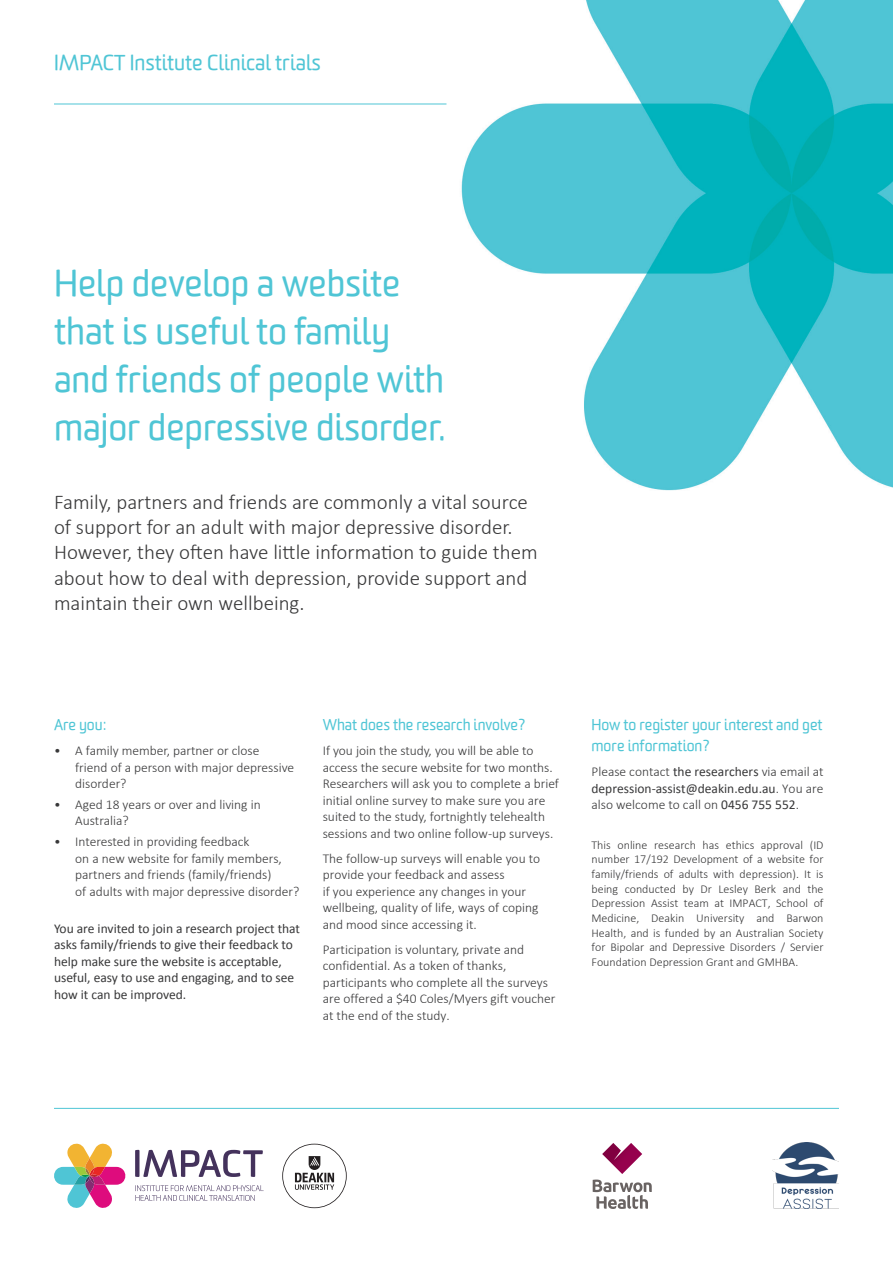
<style>
.page{position:relative;width:893px;height:1263px;background:#fff}
.page>*{position:absolute;margin:0;border:0;box-sizing:border-box;transform-origin:0 0}
.Sub_heading{font:36px/48px "Worldly";color:#4fc5d5}
.t1{font:300 21px/25.2px "Calibri";color:#383839}
.Sub_heading-2{font:21px "Worldly";color:#4fc5d5}
.Body{font:15px/21px "Worldly";color:#4fc5d5}
.Sub_heading-3{font:15px "Worldly";color:#4fc5d5}
.Body-2{font:300 13.5px/16.5px "Calibri";color:#383839}
.Body-3{font:13.5px/16.5px "Calibri";color:#383839}
.Body-4{font:300 12px/14.7px "Calibri";color:#383839;text-align:justify}
.s1{font-weight:300}
</style>
<div class="page">
<img style="left:54px;top:0;width:839px;height:1209px">
<svg style="left:593px;top:1143px;width:59px;height:66px"></svg>
<svg style="left:136px;top:1185px;width:128px;height:16px"></svg>
<svg style="left:282px;top:1144px;width:65px;height:64px"></svg>
<svg style="left:135px;top:1150px;width:128px;height:27px"></svg>
<svg style="left:54px;top:1143px;width:72px;height:66px"></svg>
<img style="left:773px;top:1143px;width:66px;height:66px">
<hr style="left:54px;top:104px;width:392px;height:1px;background:#4fc5d5">
<hr style="left:54px;top:1108px;width:785px;height:1px;background:#4fc5d5">
<p class="Sub_heading-2" style="left:54px;top:49px;width:268px">IMPACT Institute Clinical trials</p>
<p class="Sub_heading" style="left:54px;top:260px;width:393px">Help develop a website that is useful to family and friends of people with major depressive disorder.</p>
<p class="t1" style="left:54px;top:488px;width:485px">Family, partners and friends are commonly a vital source of support for an adult with major depressive disorder.<br>However, they often have little information to guide them about how to deal with depression, provide support and maintain their own wellbeing.</p>
<p class="Sub_heading-3" style="left:54px;top:716px;width:54px">Are you:</p>
<p class="Body-2" style="left:75px;top:742px;width:220px;text-indent:-21px">• A family member, partner or close friend of a person with major depressive disorder?</p>
<p class="Body-2" style="left:75px;top:795px;width:187px;text-indent:-21px">• Aged 18 years or over and living in<br>Australia?</p>
<p class="Body-2" style="left:75px;top:833px;width:226px;text-indent:-21px">• Interested in providing feedback<br>on a new website for family members, partners and friends (family/friends)<br>of adults with major depressive disorder?</p>
<p class="Body-3" style="left:54px;top:920px;width:248px">You are invited to join a research project that asks family/friends to give their feedback to help make sure the website is acceptable, useful, easy to use and engaging, and to see how it can be improved.</p>
<p class="Body" style="left:323px;top:715px;width:205px">What does the research involve?</p>
<p class="Body-2" style="left:323px;top:742px;width:238px">If you join the study, you will be able to access the secure website for two months.<br>Researchers will ask you to complete a brief initial online survey to make sure you are suited to the study, fortnightly telehealth sessions and two online follow-up surveys.</p>
<p class="Body-2" style="left:323px;top:849px;width:219px">The follow-up surveys will enable you to provide your feedback and assess<br>if you experience any changes in your wellbeing, quality of life, ways of coping and mood since accessing it.</p>
<p class="Body-2" style="left:323px;top:940px;width:234px">Participation is voluntary, private and confidential. As a token of thanks, participants who complete all the surveys are offered a $40 Coles/Myers gift voucher at the end of the study.</p>
<p class="Body" style="left:591px;top:715px;width:233px">How to register your interest and get more information?</p>
<p class="Body-3" style="left:591px;top:763px;width:234px;text-align:justify"><span class="s1">Please contact</span> the researchers <span class="s1">via email at </span>depression-assist@deakin.edu.au<span class="s1">. You are also welcome to call on</span> 0456 755 552<span class="s1">.</span></p>
<p class="Body-4" style="left:591px;top:837px;width:234px">This online research has ethics approval (ID number 17/192 Development of a website for family/friends of adults with depression). It is being conducted by Dr Lesley Berk and the Depression Assist team at IMPACT, School of Medicine, Deakin University and Barwon Health, and is funded by an Australian Society for Bipolar and Depressive Disorders / Servier Foundation Depression Grant and GMHBA.</p>
</div>
